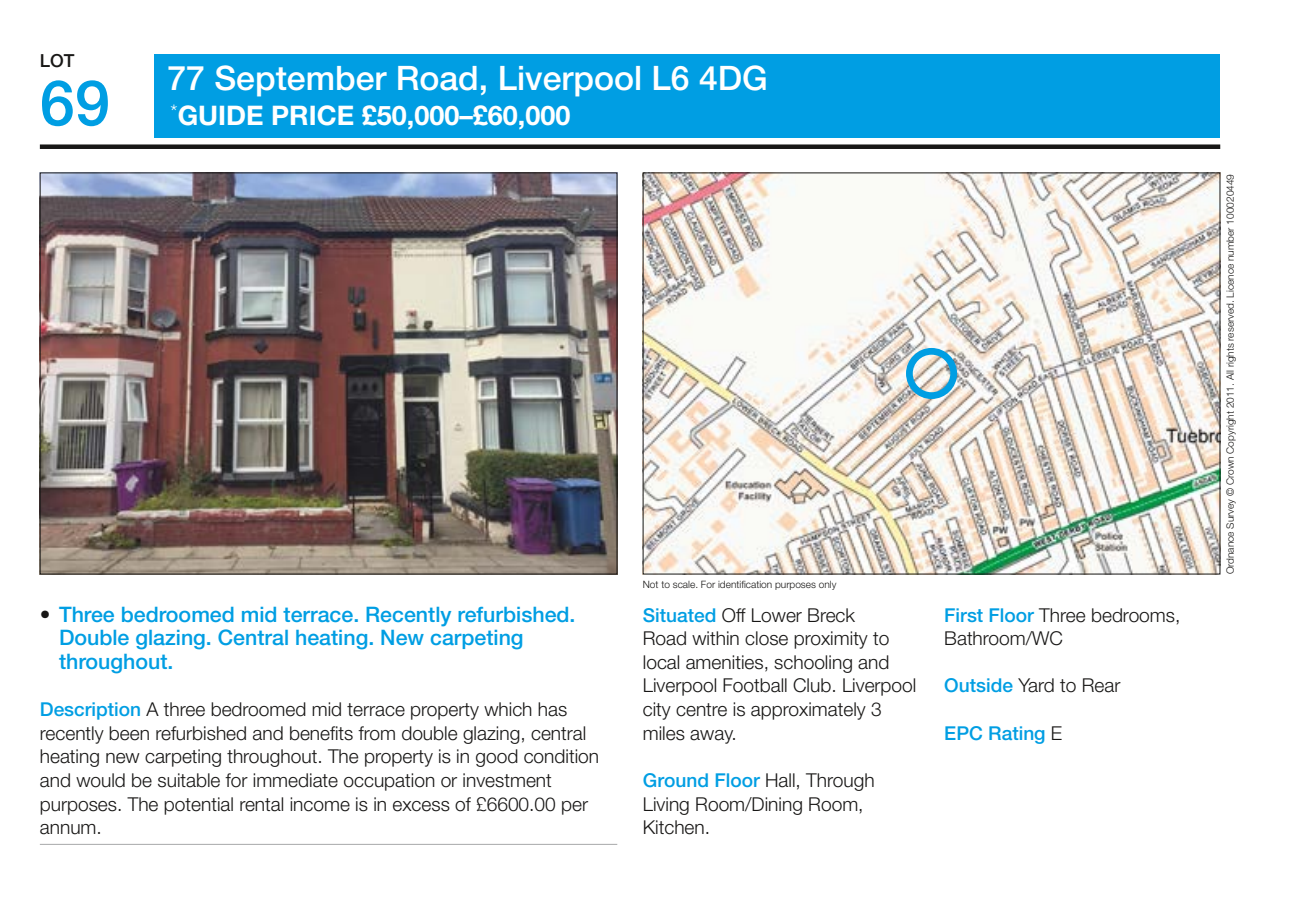
<style>
.page{position:relative;width:1291px;height:917px;background:#fff}
.page>*{position:absolute;margin:0;border:0;box-sizing:border-box;transform-origin:0 0}
.t1{font:500 63px "Helvetica Neue LT Std";color:#009ee3}
.t2{font:500 33.75px "Helvetica Neue LT Std";color:#fff}
.t3{font:700 27px "Helvetica Neue LT Std";color:#fff}
.t4{font:500 21.38px/23.6px "Helvetica Neue LT Std";color:#009ee3}
.t5{font:300 19.12px/23.6px "Helvetica Neue LT Std";color:#181716}
.t6{font:500 19.12px "Helvetica Neue LT Std";color:#009ee3}
.t7{font:500 18px "Helvetica Neue LT Std";color:#181716}
.t8{font:300 10.12px "Helvetica Neue LT Std";color:#181716}
.s1{color:#181716}
.s2{font-weight:500;color:#009ee3}
.s3{font-weight:300;color:#181716}
</style>
<div class="page">
<div style="left:155px;top:54px;width:1065px;height:84px;background:#009ee3"></div>
<div style="left:40px;top:144px;width:1180px;height:5px;background:#181716"></div>
<img style="left:42px;top:175px;width:573px;height:397px">
<img style="left:645px;top:175px;width:573px;height:397px">
<hr style="left:40px;top:844px;width:577px;height:1px;background:#b1b2b3">
<div style="left:906px;top:348px;width:51px;height:51px;border:7px solid #009ee3;border-radius:50%"></div>
<p class="t7" style="left:40px;top:50px;width:36px">LOT</p>
<h1 class="t1" style="left:40px;top:65px;width:72px">69</h1>
<h2 class="t2" style="left:167px;top:58px;width:602px">77 September Road, Liverpool L6 4DG</h2>
<h3 class="t3" style="left:171px;top:99px;width:401px"><sup>*</sup>GUIDE PRICE £50,000–£60,000</h3>
<p class="t4" style="left:59px;top:602px;width:518px;text-indent:-19px"><span class="s1">•</span> Three bedroomed mid terrace. Recently refurbished.<br>Double glazing. Central heating. New carpeting throughout.</p>
<p class="t5" style="left:40px;top:697px;width:561px"><span class="s2">Description</span> A three bedroomed mid terrace property which has recently been refurbished and benefits from double glazing, central heating new carpeting throughout. The property is in good condition and would be suitable for immediate occupation or investment purposes. The potential rental income is in excess of £6600.00 per annum.</p>
<p class="t8" style="left:643px;top:578px;width:195px">Not to scale. For identification purposes only</p>
<p class="t5" style="left:643px;top:602px;width:275px"><span class="s2">Situated</span> Off Lower Breck<br>Road within close proximity to local amenities, schooling and<br>Liverpool Football Club. Liverpool city centre is approximately 3 miles away.</p>
<p class="t5" style="left:643px;top:768px;width:233px"><span class="s2">Ground Floor</span> Hall, Through<br>Living Room/Dining Room,<br>Kitchen.</p>
<p class="t5" style="left:944px;top:602px;width:238px"><span class="s2">First Floor</span> Three bedrooms,<br>Bathroom/WC</p>
<p class="t5" style="left:944px;top:673px;width:178px"><span class="s2">Outside</span> Yard to Rear</p>
<p class="t6" style="left:944px;top:721px;width:119px">EPC Rating <span class="s3">E</span></p>
<p class="t8" style="left:1224px;top:574px;width:402px;rotate:-90deg">Ordnance Survey © Crown Copyright 2011. All rights reserved. Licence number 100020449</p>
</div>
